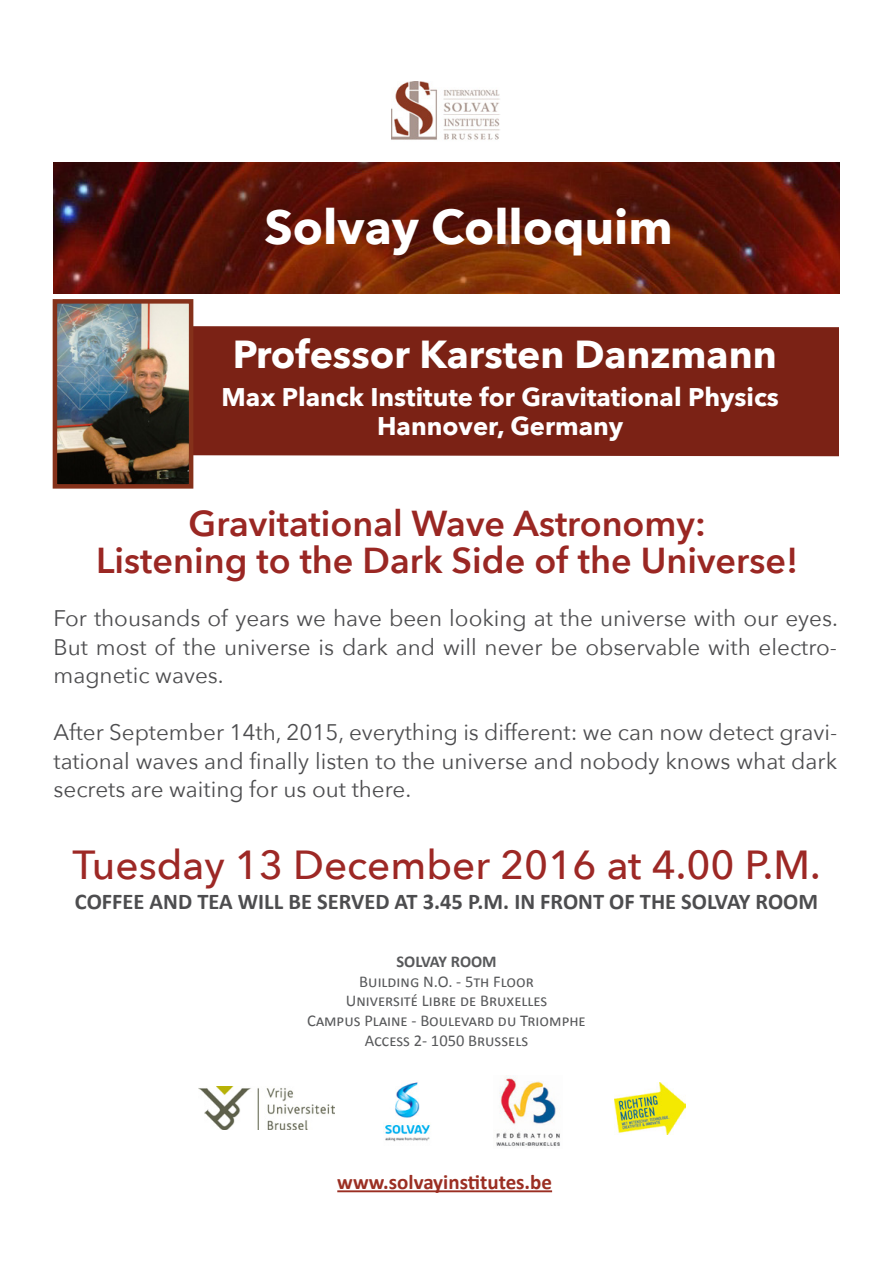
<style>
.page{position:relative;width:893px;height:1263px;background:#fff}
.page>*{position:absolute;margin:0;border:0;box-sizing:border-box;transform-origin:0 0}
.t1{font:700 48px "Avenir Next";color:#fff}
.t2{font:500 40.5px "Avenir Next";color:#9d2825}
.t3{font:700 39px "Avenir Next";color:#fff}
.t4{font:600 36px/37.5px "Avenir Next";color:#9a2723;text-align:center}
.t5{font:700 25.5px/28.5px "Avenir Next";color:#fff;text-align:center}
.t6{font:22.5px/28.5px "Avenir Next";color:#4d4d4f;text-align:justify}
.t7{font:700 22.5px "Calibri";color:#4d4d4f}
.t8{font:700 21px "Calibri";color:#9b2f23}
.t9{font:16.5px/19.6px "Calibri";color:#58595b;text-align:center}
.t10{font:700 16.5px "Calibri";letter-spacing:-.005em;color:#58595b}
</style>
<div class="page">
<img style="left:54px;top:163px;width:785px;height:130px">
<img style="left:383px;top:1082px;width:47px;height:60px">
<img style="left:496px;top:1075px;width:64px;height:71px">
<img style="left:198px;top:1087px;width:136px;height:43px">
<img style="left:614px;top:1082px;width:72px;height:52px">
<img style="left:391px;top:81px;width:109px;height:59px">
<hr style="left:337px;top:1190px;width:215px;height:2px;background:#9b2f23">
<div style="left:193px;top:326px;width:646px;height:130px;background:#7b2215"></div>
<img style="left:58px;top:304px;width:130px;height:180px">
<div style="left:53px;top:299px;width:140px;height:190px;border:4px solid #85311a"></div>
<h1 class="t1" style="left:265px;top:185px;width:410px">Solvay Colloquim</h1>
<h3 class="t3" style="left:233px;top:321px;width:545px">Professor Karsten Danzmann</h3>
<p class="t5" style="left:222px;top:383px;width:559px">Max Planck Institute for Gravitational Physics<br>Hannover, Germany</p>
<h3 class="t4" style="left:96px;top:504px;width:703px">Gravitational Wave Astronomy:<br>Listening to the Dark Side of the Universe!</h3>
<p class="t6" style="left:54px;top:603px;width:786px">For thousands of years we have been looking at the universe with our eyes.<br>But most of the universe is dark and will never be observable with electro&shy;magnetic waves.</p>
<p class="t6" style="left:54px;top:717px;width:785px">After September 14th, 2015, everything is different: we can now detect gravi&shy;tational waves and finally listen to the universe and nobody knows what dark secrets are waiting for us out there.</p>
<h2 class="t2" style="left:73px;top:830px;width:749px">Tuesday 13 December 2016 at 4.00 P.M.</h2>
<p class="t7" style="left:75px;top:887px;width:745px">COFFEE AND TEA WILL BE SERVED AT 3.45 P.M. IN FRONT OF THE SOLVAY ROOM</p>
<p class="t10" style="left:396px;top:951px;width:102px">SOLVAY ROOM</p>
<p class="t9" style="left:307px;top:971px;width:280px">Building N.O. - 5th Floor<br>Université Libre de Bruxelles<br>Campus Plaine - Boulevard du Triomphe<br>Access 2- 1050 Brussels</p>
<p class="t8" style="left:337px;top:1169px;width:216px">www.solvayinstitutes.be</p>
</div>
